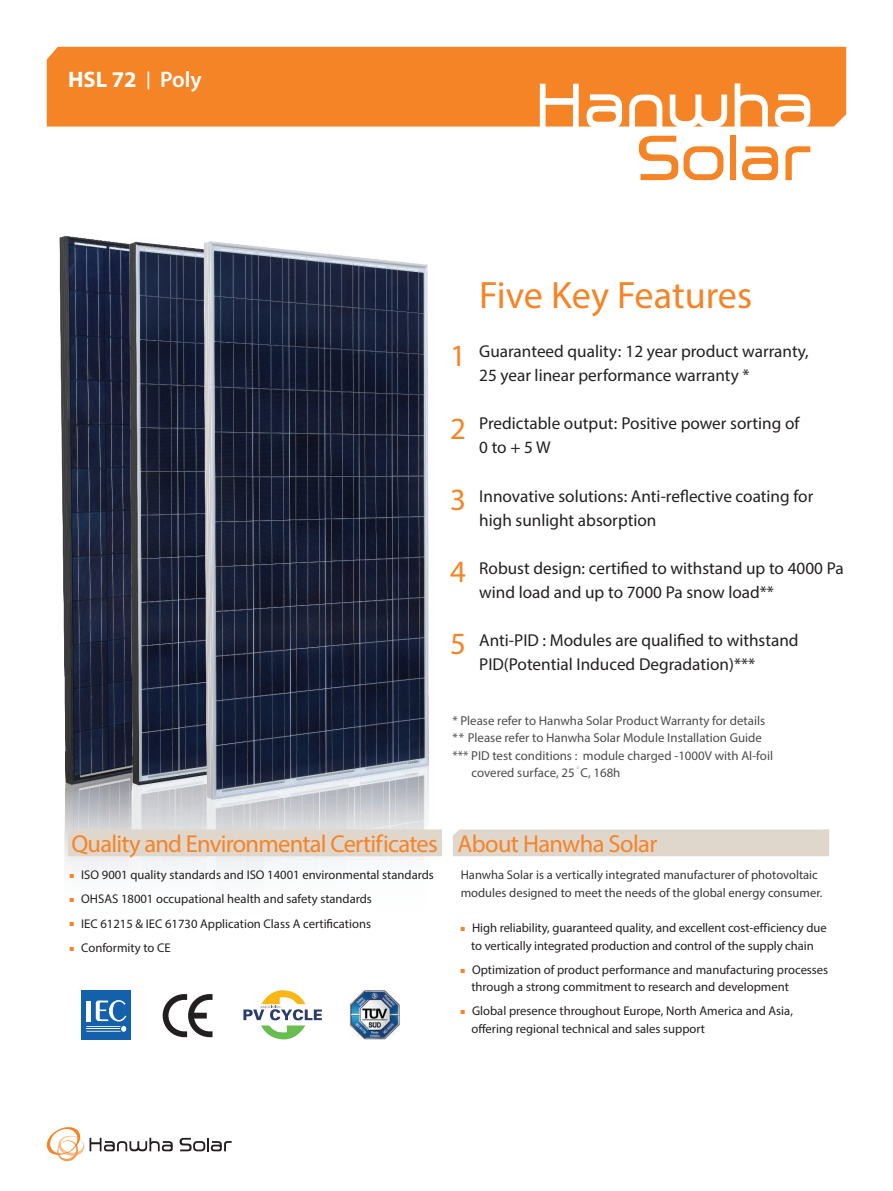
<style>
.page{position:relative;width:893px;height:1191px;background:#fff}
.page>*{position:absolute;margin:0;border:0;box-sizing:border-box;transform-origin:0 0}
.t1{font:38.25px "Myriad Pro";color:#f58427}
.t2{font:30.9px "Myriad Pro";color:#f58427}
.t3{font:24.45px "Myriad Pro";letter-spacing:-.03em;color:#f58427}
.t4{font:700 22.5px "Myriad Pro";color:#fff}
.t5{font:17.25px/24.2px "Myriad Pro";color:#231f20}
.t6{font:12.9px "Myriad Pro";color:#4b4c4d}
.t7{font:12.6px "Myriad Pro";color:#231f20}
.t8{font:12.6px/17.5px "Myriad Pro";color:#383839}
.s1{font-weight:600;font-size:18px}
.s2{font-weight:600}
.s3{font-family:"Adobe Song Std";font-weight:300}
.s4{font-family:"Arial Narrow";font-size:8.85px;color:#f58427}
</style>
<div class="page">
<svg style="left:46px;top:1127px;width:127px;height:35px"></svg>
<svg style="left:180px;top:1137px;width:52px;height:14px"></svg>
<img style="left:59px;top:236px;width:68px;height:635px">
<img style="left:127px;top:241px;width:65px;height:752px">
<img style="left:192px;top:241px;width:248px;height:636px">
<div style="left:47px;top:47px;width:799px;height:79px;background:#f58427"></div>
<div style="left:68px;top:829px;width:374px;height:27px;background:#dfd6cc"></div>
<div style="left:453px;top:829px;width:376px;height:27px;background:#dfd6cc"></div>
<svg style="left:639px;top:136px;width:39px;height:44px"></svg>
<svg style="left:742px;top:146px;width:37px;height:34px"></svg>
<div style="left:730px;top:135px;width:6px;height:45px;background:#f58427"></div>
<svg style="left:785px;top:146px;width:25px;height:34px"></svg>
<svg style="left:684px;top:146px;width:39px;height:34px"></svg>
<svg style="left:540px;top:84px;width:39px;height:43px"></svg>
<svg style="left:775px;top:94px;width:36px;height:33px"></svg>
<svg style="left:629px;top:95px;width:33px;height:32px"></svg>
<svg style="left:670px;top:95px;width:57px;height:32px"></svg>
<svg style="left:735px;top:83px;width:33px;height:44px"></svg>
<svg style="left:586px;top:94px;width:37px;height:33px"></svg>
<svg style="left:163px;top:994px;width:50px;height:43px"></svg>
<div style="left:81px;top:990px;width:49px;height:49px;background:#1361ab"></div>
<svg style="left:86px;top:1000px;width:40px;height:31px"></svg>
<svg style="left:243px;top:990px;width:79px;height:49px"></svg>
<img style="left:349px;top:990px;width:50px;height:49px">
<p class="t4" style="left:68px;top:65px;width:135px">HSL 72 <span class="s1">|</span> <span class="s2">Poly</span></p>
<p class="t2" style="left:450px;top:337px;width:17px">1</p>
<p class="t2" style="left:450px;top:409px;width:17px">2</p>
<p class="t2" style="left:450px;top:480px;width:17px">3</p>
<p class="t2" style="left:450px;top:553px;width:17px">4</p>
<p class="t2" style="left:450px;top:624px;width:17px">5</p>
<p class="t1" style="left:479px;top:271px;width:274px">Five Key Features</p>
<p class="t5" style="left:479px;top:339px;width:331px">Guaranteed quality: 12 year product warranty,</p>
<p class="t5" style="left:479px;top:363px;width:272px">25 year linear performance warranty *</p>
<p class="t5" style="left:479px;top:411px;width:322px">Predictable output: Positive power sorting of</p>
<p class="t5" style="left:479px;top:435px;width:73px">0 to + 5 W</p>
<p class="t5" style="left:479px;top:483px;width:336px">Innovative solutions: Anti-reflective coating for high sunlight absorption</p>
<p class="t5" style="left:479px;top:555px;width:366px">Robust design: certified to withstand up to 4000 Pa wind load and up to 7000 Pa snow load**</p>
<p class="t5" style="left:479px;top:628px;width:321px">Anti-PID : Modules are qualified to withstand<br>PID(Potential Induced Degradation)***</p>
<p class="t6" style="left:452px;top:713px;width:314px">* Please refer to Hanwha Solar Product Warranty for details</p>
<p class="t6" style="left:452px;top:730px;width:311px">** Please refer to Hanwha Solar Module Installation Guide</p>
<p class="t6" style="left:452px;top:747px;width:322px">*** PID test conditions : module charged -1000V with Al-foil</p>
<p class="t6" style="left:471px;top:764px;width:150px">covered surface, 25<span class="s3">°</span>C, 168h</p>
<p class="t3" style="left:71px;top:828px;width:368px">Quality and Environmental Certificates</p>
<p class="t7" style="left:70px;top:867px;width:365px"><span class="s4">■</span> ISO 9001 quality standards and ISO 14001 environmental standards</p>
<p class="t7" style="left:70px;top:891px;width:304px"><span class="s4">■</span> OHSAS 18001 occupational health and safety standards</p>
<p class="t7" style="left:70px;top:915px;width:303px"><span class="s4">■</span> IEC 61215 &amp; IEC 61730 Application Class A certifications</p>
<p class="t7" style="left:70px;top:939px;width:102px"><span class="s4">■</span> Conformity to CE</p>
<p class="t3" style="left:458px;top:828px;width:201px">About Hanwha Solar</p>
<p class="t8" style="left:461px;top:866px;width:363px">Hanwha Solar is a vertically integrated manufacturer of photovoltaic modules designed to meet the needs of the global energy consumer.</p>
<p class="t7" style="left:461px;top:920px;width:368px"><span class="s4">■</span> High reliability, guaranteed quality, and excellent cost-efficiency due</p>
<p class="t7" style="left:471px;top:937px;width:344px">to vertically integrated production and control of the supply chain</p>
<p class="t7" style="left:461px;top:961px;width:369px"><span class="s4">■</span> Optimization of product performance and manufacturing processes</p>
<p class="t7" style="left:471px;top:979px;width:319px">through a strong commitment to research and development</p>
<p class="t7" style="left:461px;top:1003px;width:334px"><span class="s4">■</span> Global presence throughout Europe, North America and Asia,</p>
<p class="t7" style="left:471px;top:1021px;width:235px">offering regional technical and sales support</p>
</div>
